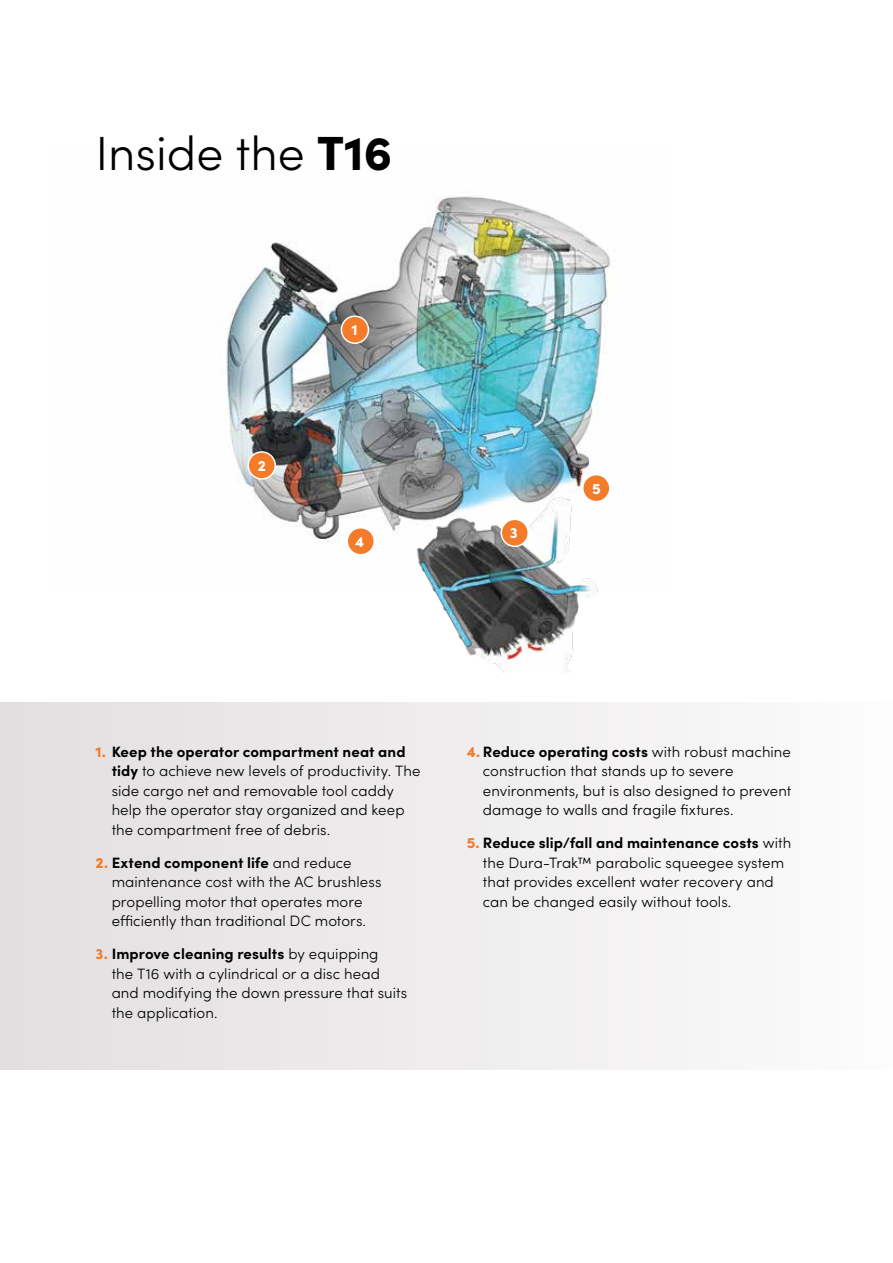
<style>
.page{position:relative;width:893px;height:1263px;background:#fff}
.page>*{position:absolute;margin:0;border:0;box-sizing:border-box;transform-origin:0 0}
.t1{font:300 48px "Sofia Pro";color:#000}
.t2{font:300 15px/19.5px "Sofia Pro";letter-spacing:.005em;color:#000}
.t3{font:900 15px "Sofia Pro";color:#fff}
.s1{font-weight:900}
.s2{font-weight:900;color:#f47b29}
.s3{font-weight:700}
</style>
<div class="page">
<img style="left:226px;top:196px;width:385px;height:347px">
<img style="left:399px;top:481px;width:204px;height:192px">
<div style="left:0;top:702px;width:893px;height:367px;background:linear-gradient(to right,#e1dedf,#fcfbfb)"></div>
<div style="left:248px;top:452px;width:27px;height:27px;background:#f47b29;border-radius:50%"></div>
<div style="left:247px;top:451px;width:29px;height:29px;border:2px solid #fff;border-radius:50%"></div>
<div style="left:347px;top:528px;width:27px;height:27px;background:#f47b29;border-radius:50%"></div>
<div style="left:346px;top:527px;width:29px;height:28px;border:2px solid #fff;border-radius:50%"></div>
<div style="left:501px;top:519px;width:27px;height:27px;background:#f47b29;border-radius:50%"></div>
<div style="left:500px;top:518px;width:29px;height:29px;border:2px solid #fff;border-radius:50%"></div>
<div style="left:583px;top:475px;width:27px;height:27px;background:#f47b29;border-radius:50%"></div>
<div style="left:582px;top:474px;width:28px;height:28px;border:2px solid #fff;border-radius:50%"></div>
<div style="left:341px;top:316px;width:27px;height:27px;background:#f47b29;border-radius:50%"></div>
<div style="left:341px;top:315px;width:28px;height:29px;border:2px solid #fff;border-radius:50%"></div>
<h1 class="t1" style="left:95px;top:118px;width:298px">Inside the <span class="s1">T16</span></h1>
<p class="t3" style="left:258px;top:454px;width:10px">2</p>
<p class="t3" style="left:351px;top:318px;width:8px">1</p>
<p class="t3" style="left:355px;top:530px;width:11px">4</p>
<p class="t3" style="left:510px;top:521px;width:9px">3</p>
<p class="t3" style="left:592px;top:476px;width:10px">5</p>
<p class="t2" style="left:112px;top:741px;width:310px;text-indent:-16px"><span class="s2">1.</span> <span class="s3">Keep the operator compartment neat and tidy</span> to achieve new levels of productivity. The side cargo net and removable tool caddy help the operator stay organized and keep the compartment free of debris.</p>
<p class="t2" style="left:112px;top:852px;width:271px;text-indent:-16px"><span class="s2">2.</span> <span class="s3">Extend component life</span> and reduce maintenance cost with the AC brushless propelling motor that operates more efficiently than traditional DC motors.</p>
<p class="t2" style="left:112px;top:943px;width:297px;text-indent:-16px"><span class="s2">3.</span> <span class="s3">Improve cleaning results</span> by equipping<br>the T16 with a cylindrical or a disc head and modifying the down pressure that suits the application.</p>
<p class="t2" style="left:483px;top:741px;width:310px;text-indent:-16px"><span class="s2">4.</span> <span class="s3">Reduce operating costs</span> with robust machine construction that stands up to severe environments, but is also designed to prevent damage to walls and fragile fixtures.</p>
<p class="t2" style="left:483px;top:832px;width:310px;text-indent:-16px"><span class="s2">5.</span> <span class="s3">Reduce slip/fall and maintenance costs</span> with the Dura-Trak™ parabolic squeegee system that provides excellent water recovery and can be changed easily without tools.</p>
</div>
